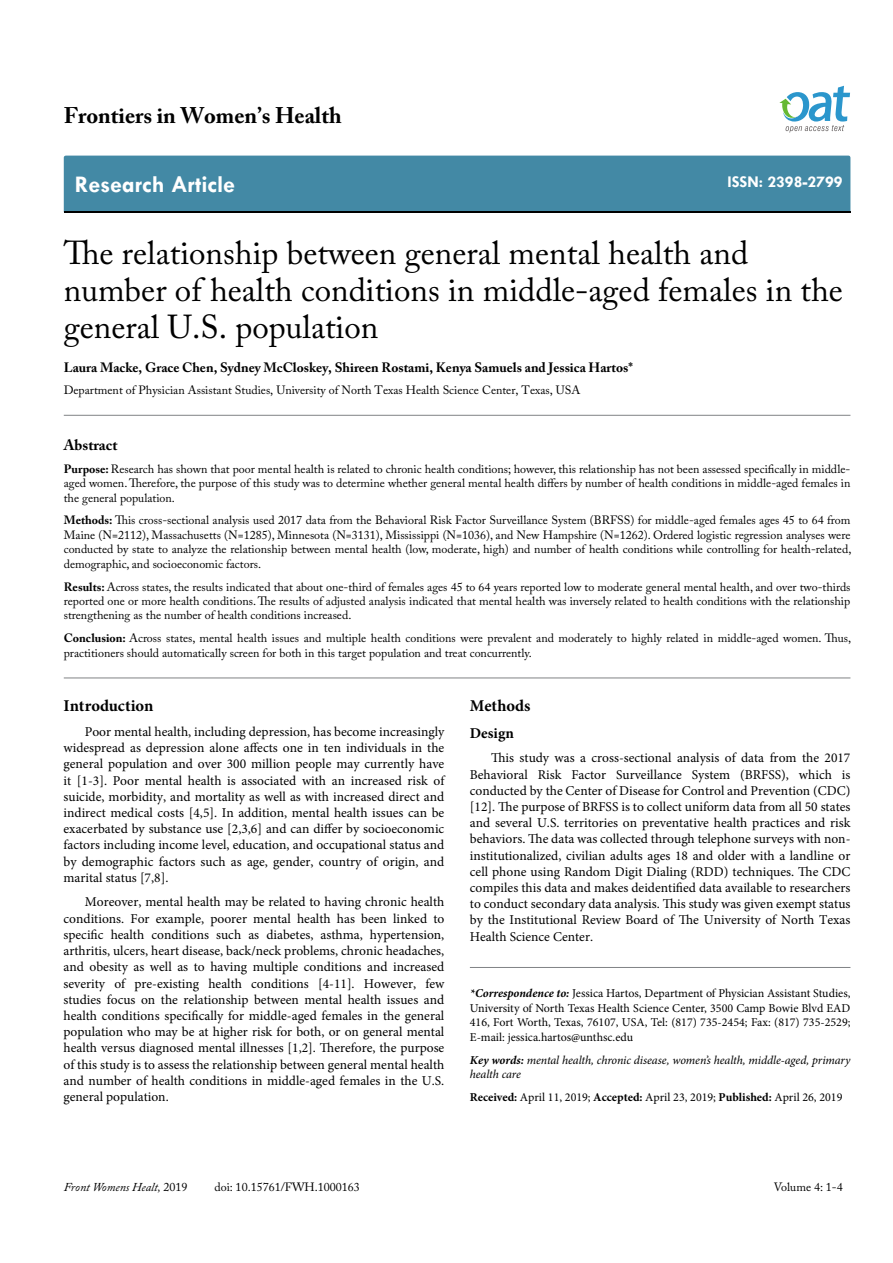
<style>
.page{position:relative;width:893px;height:1263px;background:#fff}
.page>*{position:absolute;margin:0;border:0;box-sizing:border-box;transform-origin:0 0}
.t1{font:33px/37.5px "Adobe Caslon Pro";color:#000}
.t2{font:700 24px "Tw Cen";color:#fff}
.t3{font:700 22.5px "Adobe Caslon Pro";color:#000}
.t4{font:700 16.5px "Minion Pro";color:#000}
.t5{font:700 16.5px "Tw Cen";color:#fff}
.t6{font:700 15px "Adobe Caslon Pro";color:#000}
.t7{font:700 15px "Minion Pro";color:#000}
.t8{font:13.5px/16.2px "Minion Pro";color:#000;text-align:justify}
.t9{font:700 13.5px "Adobe Caslon Pro";color:#000}
.t10{font:12px/14.4px "Adobe Caslon Pro";color:#000;text-align:justify}
.t11{font:12px/14.4px "Minion Pro";color:#000;text-align:justify}
.t12{font:italic 12px/14.4px "Minion Pro";letter-spacing:-.005em;color:#000}
.t13{font:italic 12px "Adobe Caslon Pro";color:#000}
.s1{font-weight:700}
.s2{font-weight:700;font-style:italic}
.s3{font-style:normal}
</style>
<div class="page">
<div style="left:64px;top:156px;width:786px;height:56px;background:#4389a5"></div>
<svg style="left:779px;top:86px;width:71px;height:47px"></svg>
<hr style="left:64px;top:415px;width:786px;height:1px;background:#808285">
<hr style="left:64px;top:678px;width:786px;height:1px;background:#808285">
<hr style="left:470px;top:967px;width:380px;height:1px;background:#808285">
<h3 class="t3" style="left:64px;top:102px;width:279px">Frontiers in Women’s Health</h3>
<h2 class="t2" style="left:75px;top:170px;width:162px">Research Article</h2>
<p class="t5" style="left:727px;top:172px;width:117px">ISSN: 2398-2799</p>
<h1 class="t1" style="left:64px;top:233px;width:781px">The relationship between general mental health and number of health conditions in middle-aged females in the general U.S. population</h1>
<p class="t9" style="left:64px;top:359px;width:571px">Laura Macke, Grace Chen, Sydney McCloskey, Shireen Rostami, Kenya Samuels and Jessica Hartos*</p>
<p class="t10" style="left:64px;top:383px;width:518px">Department of Physician Assistant Studies, University of North Texas Health Science Center, Texas, USA</p>
<p class="t6" style="left:64px;top:436px;width:55px">Abstract</p>
<p class="t10" style="left:64px;top:461px;width:788px"><span class="s1">Purpose:</span> Research has shown that poor mental health is related to chronic health conditions; however, this relationship has not been assessed specifically in middle&shy;aged women. Therefore, the purpose of this study was to determine whether general mental health differs by number of health conditions in middle-aged females in the general population.</p>
<p class="t10" style="left:64px;top:513px;width:789px"><span class="s1">Methods:</span> This cross-sectional analysis used 2017 data from the Behavioral Risk Factor Surveillance System (BRFSS) for middle-aged females ages 45 to 64 from Maine (N=2112), Massachusetts (N=1285), Minnesota (N=3131), Mississippi (N=1036), and New Hampshire (N=1262). Ordered logistic regression analyses were conducted by state to analyze the relationship between mental health (low, moderate, high) and number of health conditions while controlling for health-related, demographic, and socioeconomic factors.</p>
<p class="t10" style="left:64px;top:579px;width:788px"><span class="s1">Results:</span> Across states, the results indicated that about one-third of females ages 45 to 64 years reported low to moderate general mental health, and over two-thirds reported one or more health conditions. The results of adjusted analysis indicated that mental health was inversely related to health conditions with the relationship strengthening as the number of health conditions increased.</p>
<p class="t10" style="left:64px;top:631px;width:789px"><span class="s1">Conclusion:</span> Across states, mental health issues and multiple health conditions were prevalent and moderately to highly related in middle-aged women. Thus, practitioners should automatically screen for both in this target population and treat concurrently.</p>
<p class="t4" style="left:64px;top:694px;width:91px">Introduction</p>
<p class="t8" style="left:64px;top:724px;width:382px;text-indent:21px">Poor mental health, including depression, has become increasingly widespread as depression alone affects one in ten individuals in the general population and over 300 million people may currently have it [1-3]. Poor mental health is associated with an increased risk of suicide, morbidity, and mortality as well as with increased direct and indirect medical costs [4,5]. In addition, mental health issues can be exacerbated by substance use [2,3,6] and can differ by socioeconomic factors including income level, education, and occupational status and by demographic factors such as age, gender, country of origin, and marital status [7,8].</p>
<p class="t8" style="left:64px;top:894px;width:382px;text-indent:21px">Moreover, mental health may be related to having chronic health conditions. For example, poorer mental health has been linked to specific health conditions such as diabetes, asthma, hypertension, arthritis, ulcers, heart disease, back/neck problems, chronic headaches, and obesity as well as to having multiple conditions and increased severity of pre-existing health conditions [4-11]. However, few studies focus on the relationship between mental health issues and health conditions specifically for middle-aged females in the general population who may be at higher risk for both, or on general mental health versus diagnosed mental illnesses [1,2]. Therefore, the purpose of this study is to assess the relationship between general mental health and number of health conditions in middle-aged females in the U.S. general population.</p>
<p class="t4" style="left:470px;top:694px;width:62px">Methods</p>
<p class="t7" style="left:470px;top:722px;width:46px">Design</p>
<p class="t8" style="left:470px;top:750px;width:382px;text-indent:21px">This study was a cross-sectional analysis of data from the 2017<br>Behavioral Risk Factor Surveillance System (BRFSS), which is conducted by the Center of Disease for Control and Prevention (CDC) [12]. The purpose of BRFSS is to collect uniform data from all 50 states and several U.S. territories on preventative health practices and risk behaviors. The data was collected through telephone surveys with non&shy;institutionalized, civilian adults ages 18 and older with a landline or cell phone using Random Digit Dialing (RDD) techniques. The CDC compiles this data and makes deidentified data available to researchers to conduct secondary data analysis. This study was given exempt status by the Institutional Review Board of The University of North Texas Health Science Center.</p>
<p class="t11" style="left:470px;top:986px;width:382px"><span class="s2">*Correspondence to:</span> Jessica Hartos, Department of Physician Assistant Studies, University of North Texas Health Science Center, 3500 Camp Bowie Blvd EAD 416, Fort Worth, Texas, 76107, USA, Tel: (817) 735-2454; Fax: (817) 735-2529; E-mail: jessica.hartos@unthsc.edu</p>
<p class="t12" style="left:470px;top:1052px;width:382px"><span class="s1">Key words:</span> mental health, chronic disease, women’s health, middle-aged, primary health care</p>
<p class="t11" style="left:470px;top:1090px;width:374px"><span class="s1">Received:</span> April 11, 2019; <span class="s1">Accepted:</span> April 23, 2019; <span class="s1">Published:</span> April 26, 2019</p>
<p class="t13" style="left:64px;top:1180px;width:125px">Front Womens Healt, <span class="s3">2019</span></p>
<p class="t10" style="left:214px;top:1180px;width:147px">doi: 10.15761/FWH.1000163</p>
<p class="t10" style="left:774px;top:1180px;width:71px">Volume 4: 1-4</p>
</div>
